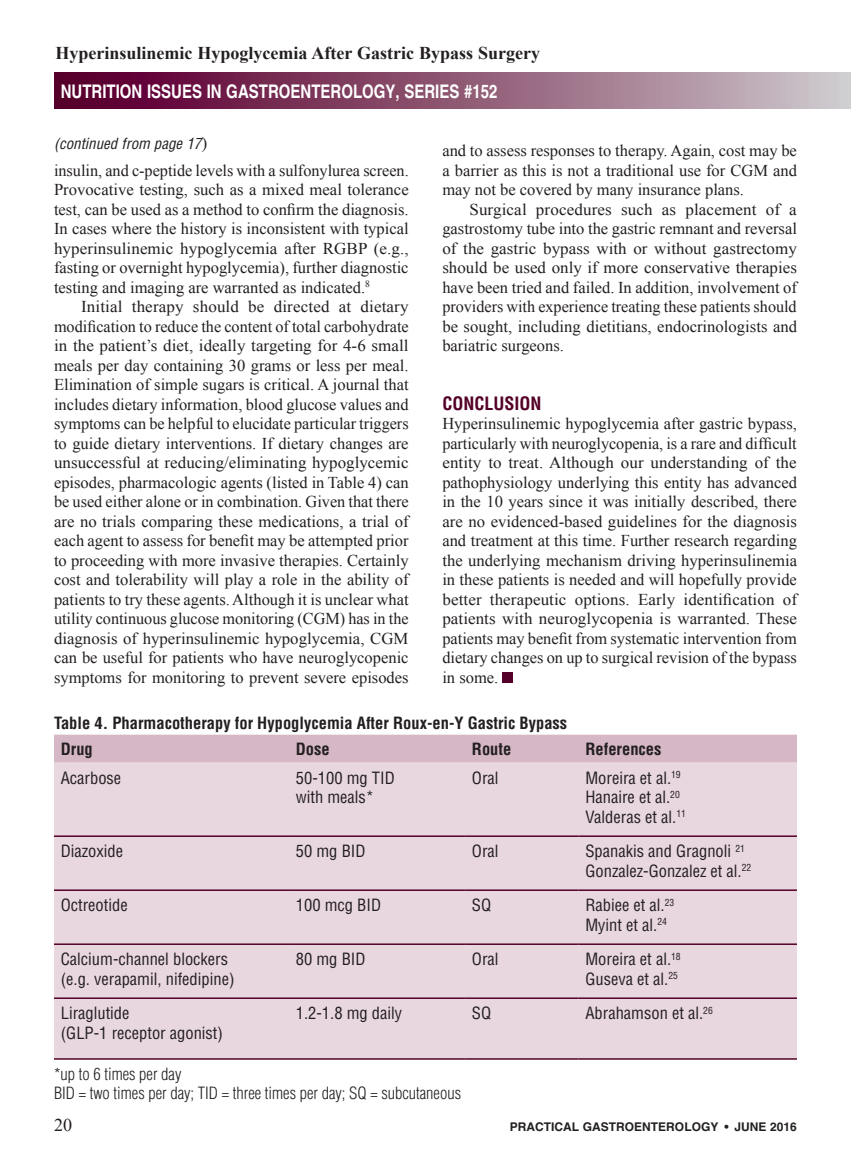
<style>
.page{position:relative;width:851px;height:1161px;background:#fff}
.page>*{position:absolute;margin:0;border:0;box-sizing:border-box;transform-origin:0 0}
.t1{font:700 18.75px "Helvetica";color:#fff;scale:.8 1}
.t2{font:700 18px "Times New Roman";color:#231f20}
._1_Head{font:700 condensed 18px "Helvetica";color:#540028}
.t3{font:18px "Times New Roman";color:#231f20}
.A_Body_Copy{font:16.5px/19.5px "Times New Roman";color:#231f20;text-align:justify}
.A_Body_Copy-1st_P{font:16.5px/19.5px "Times New Roman";color:#231f20;text-align:justify}
.A_Table_type{font:condensed 16.5px/19.5px "Helvetica";color:#231f20}
.A_table_header{font:700 condensed 16.5px "Helvetica";color:#231f20}
.A_Figure_Paragraph_S{font:300 condensed 16.5px "Helvetica LT Std";color:#231f20}
.t4{font:italic condensed 15px "Helvetica";color:#231f20}
.t5{font:700 12px "Helvetica";color:#231f20}
.s1{font-family:"Times";font-style:normal;font-stretch:normal;font-size:18px}
</style>
<div class="page">
<div style="left:54px;top:73px;width:796px;height:36px;background:linear-gradient(to right,#540023,#ccc6c9)"></div>
<div style="left:502px;top:672px;width:11px;height:10px;background:#540028"></div>
<div style="left:54px;top:735px;width:742px;height:28px;background:#d5b7c5"></div>
<div style="left:54px;top:763px;width:742px;height:295px;background:#e9d7e0"></div>
<hr style="left:54px;top:835px;width:235px;height:2px;background:#540028">
<hr style="left:289px;top:835px;width:176px;height:2px;background:#540028">
<hr style="left:465px;top:835px;width:113px;height:2px;background:#540028">
<hr style="left:578px;top:835px;width:218px;height:2px;background:#540028">
<hr style="left:54px;top:889px;width:235px;height:2px;background:#540028">
<hr style="left:289px;top:889px;width:176px;height:2px;background:#540028">
<hr style="left:465px;top:889px;width:113px;height:2px;background:#540028">
<hr style="left:578px;top:889px;width:218px;height:2px;background:#540028">
<hr style="left:54px;top:943px;width:235px;height:2px;background:#540028">
<hr style="left:289px;top:943px;width:176px;height:2px;background:#540028">
<hr style="left:465px;top:943px;width:113px;height:2px;background:#540028">
<hr style="left:578px;top:943px;width:218px;height:2px;background:#540028">
<hr style="left:54px;top:997px;width:235px;height:2px;background:#540028">
<hr style="left:289px;top:997px;width:176px;height:2px;background:#540028">
<hr style="left:465px;top:997px;width:113px;height:2px;background:#540028">
<hr style="left:578px;top:997px;width:218px;height:2px;background:#540028">
<hr style="left:54px;top:1058px;width:235px;height:2px;background:#540028">
<hr style="left:289px;top:1058px;width:176px;height:2px;background:#540028">
<hr style="left:465px;top:1058px;width:113px;height:2px;background:#540028">
<hr style="left:578px;top:1058px;width:218px;height:2px;background:#540028">
<p class="t2" style="left:56px;top:40px;width:486px">Hyperinsulinemic Hypoglycemia After Gastric Bypass Surgery</p>
<p class="t1" style="left:61px;top:79px;width:547px">NUTRITION ISSUES IN GASTROENTEROLOGY, SERIES #152</p>
<p class="t4" style="left:54px;top:134px;width:155px">(continued from page 17<span class="s1">)</span></p>
<p class="A_Body_Copy" style="left:442px;top:140px;width:356px">and to assess responses to therapy. Again, cost may be a barrier as this is not a traditional use for CGM and may not be covered by many insurance plans.</p>
<p class="A_Body_Copy" style="left:442px;top:199px;width:356px;text-indent:27px">Surgical procedures such as placement of a gastrostomy tube into the gastric remnant and reversal of the gastric bypass with or without gastrectomy should be used only if more conservative therapies have been tried and failed. In addition, involvement of providers with experience treating these patients should be sought, including dietitians, endocrinologists and bariatric surgeons.</p>
<p class="A_Body_Copy-1st_P" style="left:54px;top:160px;width:356px">insulin, and c-peptide levels with a sulfonylurea screen.<br>Provocative testing, such as a mixed meal tolerance test, can be used as a method to confirm the diagnosis.<br>In cases where the history is inconsistent with typical hyperinsulinemic hypoglycemia after RGBP (e.g., fasting or overnight hypoglycemia), further diagnostic testing and imaging are warranted as indicated.<sup>8</sup></p>
<p class="A_Body_Copy" style="left:54px;top:296px;width:356px;text-indent:27px">Initial therapy should be directed at dietary modification to reduce the content of total carbohydrate in the patient’s diet, ideally targeting for 4-6 small meals per day containing 30 grams or less per meal.<br>Elimination of simple sugars is critical. A journal that includes dietary information, blood glucose values and symptoms can be helpful to elucidate particular triggers to guide dietary interventions. If dietary changes are unsuccessful at reducing/eliminating hypoglycemic episodes, pharmacologic agents (listed in Table 4) can be used either alone or in combination. Given that there are no trials comparing these medications, a trial of each agent to assess for benefit may be attempted prior to proceeding with more invasive therapies. Certainly cost and tolerability will play a role in the ability of patients to try these agents. Although it is unclear what utility continuous glucose monitoring (CGM) has in the diagnosis of hyperinsulinemic hypoglycemia, CGM can be useful for patients who have neuroglycopenic symptoms for monitoring to prevent severe episodes</p>
<p class="A_table_header" style="left:54px;top:712px;width:514px">Table 4. Pharmacotherapy for Hypoglycemia After Roux-en-Y Gastric Bypass</p>
<p class="A_table_header" style="left:61px;top:738px;width:34px">Drug</p>
<p class="A_table_header" style="left:296px;top:738px;width:35px">Dose</p>
<p class="A_table_header" style="left:472px;top:738px;width:41px">Route</p>
<p class="A_table_header" style="left:585px;top:738px;width:78px">References</p>
<p class="A_Table_type" style="left:61px;top:768px;width:62px">Acarbose</p>
<p class="A_Table_type" style="left:296px;top:768px;width:100px">50-100 mg TID with meals*</p>
<p class="A_Table_type" style="left:472px;top:768px;width:28px">Oral</p>
<p class="A_Table_type" style="left:585px;top:768px;width:97px">Moreira et al.<sup>19</sup></p>
<p class="_1_Head" style="left:442px;top:392px;width:101px">CONCLUSION</p>
<p class="A_Body_Copy-1st_P" style="left:442px;top:413px;width:356px">Hyperinsulinemic hypoglycemia after gastric bypass, particularly with neuroglycopenia, is a rare and difficult entity to treat. Although our understanding of the pathophysiology underlying this entity has advanced in the 10 years since it was initially described, there are no evidenced-based guidelines for the diagnosis and treatment at this time. Further research regarding the underlying mechanism driving hyperinsulinemia in these patients is needed and will hopefully provide better therapeutic options. Early identification of patients with neuroglycopenia is warranted. These patients may benefit from systematic intervention from dietary changes on up to surgical revision of the bypass in some.</p>
<p class="A_Table_type" style="left:585px;top:787px;width:96px">Hanaire et al.<sup>20</sup></p>
<p class="A_Table_type" style="left:585px;top:807px;width:102px">Valderas et al.<sup>11</sup></p>
<p class="A_Table_type" style="left:61px;top:841px;width:64px">Diazoxide</p>
<p class="A_Table_type" style="left:296px;top:841px;width:71px">50 mg BID</p>
<p class="A_Table_type" style="left:472px;top:841px;width:28px">Oral</p>
<p class="A_Table_type" style="left:585px;top:841px;width:161px">Spanakis and Gragnoli <sup>21</sup></p>
<p class="A_Table_type" style="left:585px;top:861px;width:167px">Gonzalez-Gonzalez et al.<sup>22</sup></p>
<p class="A_Table_type" style="left:61px;top:895px;width:68px">Octreotide</p>
<p class="A_Table_type" style="left:296px;top:895px;width:87px">100 mcg BID</p>
<p class="A_Table_type" style="left:472px;top:895px;width:21px">SQ</p>
<p class="A_Table_type" style="left:585px;top:895px;width:90px">Rabiee et al.<sup>23</sup></p>
<p class="A_Table_type" style="left:585px;top:915px;width:83px">Myint et al.<sup>24</sup></p>
<p class="A_Table_type" style="left:61px;top:949px;width:169px">Calcium-channel blockers</p>
<p class="A_Table_type" style="left:61px;top:969px;width:175px">(e.g. verapamil, nifedipine)</p>
<p class="A_Table_type" style="left:296px;top:949px;width:71px">80 mg BID</p>
<p class="A_Table_type" style="left:472px;top:949px;width:28px">Oral</p>
<p class="A_Table_type" style="left:585px;top:949px;width:97px">Moreira et al.<sup>18</sup></p>
<p class="A_Table_type" style="left:585px;top:969px;width:94px">Guseva et al.<sup>25</sup></p>
<p class="A_Table_type" style="left:61px;top:1003px;width:70px">Liraglutide</p>
<p class="A_Table_type" style="left:61px;top:1023px;width:164px">(GLP-1 receptor agonist)</p>
<p class="A_Table_type" style="left:296px;top:1003px;width:108px">1.2-1.8 mg daily</p>
<p class="A_Table_type" style="left:472px;top:1003px;width:21px">SQ</p>
<p class="A_Table_type" style="left:585px;top:1003px;width:129px">Abrahamson et al.<sup>26</sup></p>
<p class="A_Figure_Paragraph_S" style="left:54px;top:1064px;width:129px">*up to 6 times per day</p>
<p class="A_Figure_Paragraph_S" style="left:54px;top:1083px;width:408px">BID = two times per day; TID = three times per day; SQ = subcutaneous</p>
<p class="t3" style="left:54px;top:1113px;width:19px">20</p>
<p class="t5" style="left:510px;top:1119px;width:288px">PRACTICAL GASTROENTEROLOGY • JUNE 2016</p>
</div>
